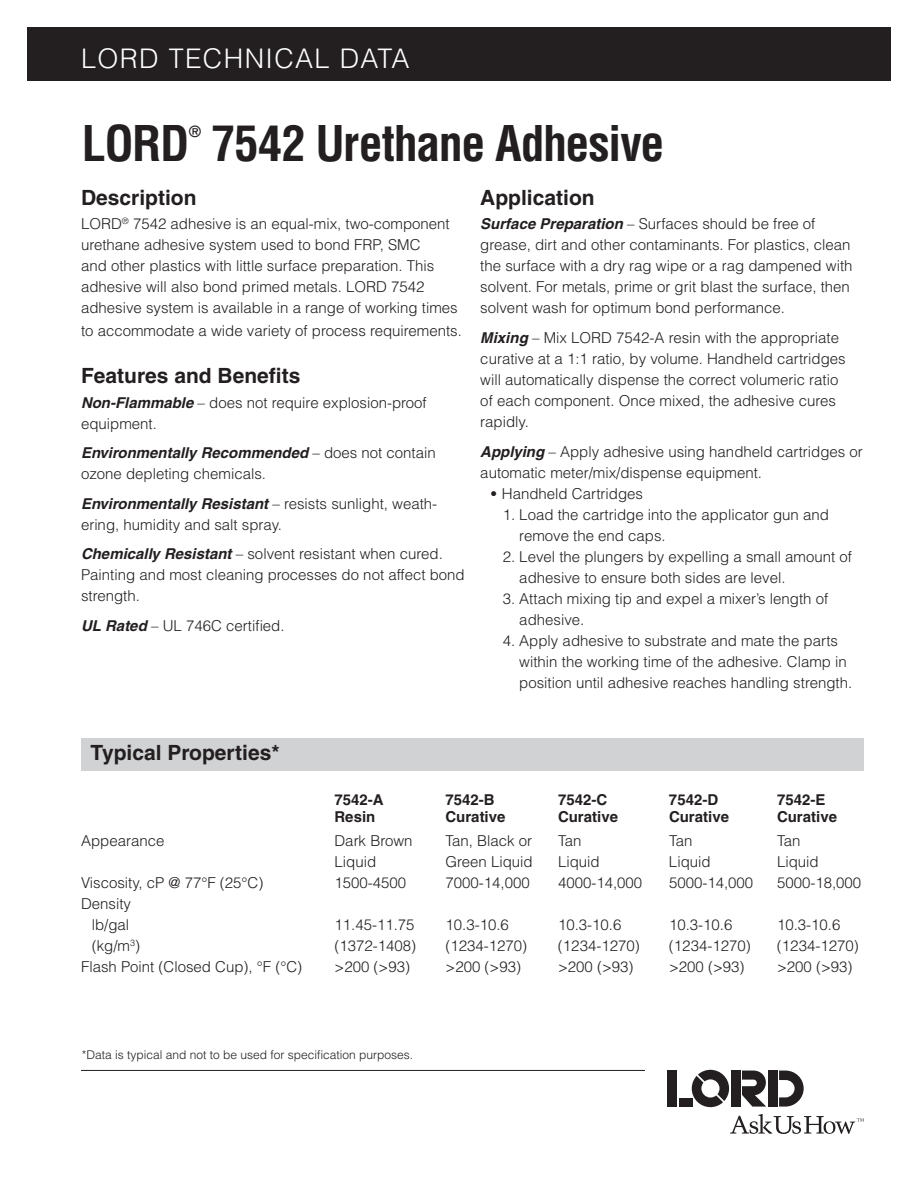
<style>
.page{position:relative;width:918px;height:1188px;background:#fff}
.page>*{position:absolute;margin:0;border:0;box-sizing:border-box;transform-origin:0 0}
.Headline{font:700 condensed 48px "Helvetica";letter-spacing:-.025em;color:#231f20}
.t1{font:300 27px "Helvetica";letter-spacing:.05em;color:#fff}
.Paragraph_Headline{font:700 21px "Helvetica";color:#231f20}
.Body_Copy{font:300 15px/21px "Helvetica";color:#231f20}
.Typical_Properties_T{font:300 15px "Helvetica";color:#231f20}
.Bullet_-_second_leve{font:300 15px/21px "Helvetica";color:#231f20}
.Typical_Properties_T-2{font:700 15px "Helvetica";color:#231f20}
.Bullets{font:300 15px "Helvetica";color:#231f20}
.Headline-2{font:700 condensed 15px "Helvetica";color:#231f20}
.Typical_Properties_T-3{font:300 12px "Helvetica";color:#231f20}
.s1{font-weight:700;font-style:italic}
.s2{font-weight:700}
</style>
<div class="page">
<hr style="left:81px;top:1070px;width:564px;height:1px;background:#231f20">
<svg style="left:692px;top:1070px;width:37px;height:37px"></svg>
<div style="left:668px;top:1071px;width:9px;height:36px;background:#231f20"></div>
<div style="left:731px;top:1071px;width:9px;height:36px;background:#231f20"></div>
<div style="left:768px;top:1071px;width:9px;height:36px;background:#231f20"></div>
<svg style="left:742px;top:1071px;width:24px;height:36px"></svg>
<div style="left:679px;top:1098px;width:13px;height:9px;background:#231f20"></div>
<svg style="left:779px;top:1071px;width:25px;height:36px"></svg>
<svg style="left:730px;top:1114px;width:134px;height:20px"></svg>
<div style="left:27px;top:27px;width:864px;height:54px;background:#231f20"></div>
<div style="left:81px;top:738px;width:783px;height:33px;background:#d1d2d4"></div>
<h2 class="t1" style="left:82px;top:41px;width:330px">LORD TECHNICAL DATA</h2>
<p class="Headline" style="left:82px;top:115px;width:109px">LORD</p>
<p class="Headline-2" style="left:189px;top:122px;width:14px">®</p>
<p class="Headline" style="left:212px;top:115px;width:454px">7542 Urethane Adhesive</p>
<p class="Paragraph_Headline" style="left:480px;top:185px;width:116px">Application</p>
<p class="Body_Copy" style="left:480px;top:213px;width:374px"><span class="s1">Surface Preparation</span> – Surfaces should be free of grease, dirt and other contaminants. For plastics, clean the surface with a dry rag wipe or a rag dampened with solvent. For metals, prime or grit blast the surface, then solvent wash for optimum bond performance.</p>
<p class="Body_Copy" style="left:480px;top:327px;width:367px"><span class="s1">Mixing</span> – Mix LORD 7542-A resin with the appropriate curative at a 1:1 ratio, by volume. Handheld cartridges will automatically dispense the correct volumeric ratio of each component. Once mixed, the adhesive cures rapidly.</p>
<p class="Body_Copy" style="left:480px;top:440px;width:384px"><span class="s1">Applying</span> – Apply adhesive using handheld cartridges or automatic meter/mix/dispense equipment.</p>
<p class="Bullets" style="left:491px;top:484px;width:153px"><span class="s2">•</span> Handheld Cartridges</p>
<p class="Bullet_-_second_leve" style="left:519px;top:503px;width:311px;text-indent:-16px">1. Load the cartridge into the applicator gun and remove the end caps.</p>
<p class="Bullet_-_second_leve" style="left:519px;top:545px;width:334px;text-indent:-16px">2. Level the plungers by expelling a small amount of adhesive to ensure both sides are level.</p>
<p class="Bullet_-_second_leve" style="left:519px;top:587px;width:310px;text-indent:-16px">3. Attach mixing tip and expel a mixer’s length of adhesive.</p>
<p class="Bullet_-_second_leve" style="left:519px;top:629px;width:334px;text-indent:-16px">4. Apply adhesive to substrate and mate the parts within the working time of the adhesive. Clamp in position until adhesive reaches handling strength.</p>
<p class="Paragraph_Headline" style="left:81px;top:185px;width:117px">Description</p>
<p class="Body_Copy" style="left:81px;top:213px;width:378px">LORD<sup>®</sup> 7542 adhesive is an equal-mix, two-component urethane adhesive system used to bond FRP, SMC<br>and other plastics with little surface preparation. This adhesive will also bond primed metals. LORD 7542 adhesive system is available in a range of working times</p>
<p class="Body_Copy" style="left:81px;top:320px;width:382px">to accommodate a wide variety of process requirements.</p>
<p class="Paragraph_Headline" style="left:81px;top:363px;width:221px">Features and Benefits</p>
<p class="Body_Copy" style="left:81px;top:391px;width:347px"><span class="s1">Non-Flammable</span> – does not require explosion-proof equipment.</p>
<p class="Body_Copy" style="left:81px;top:442px;width:356px"><span class="s1">Environmentally Recommended</span> – does not contain ozone depleting chemicals.</p>
<p class="Body_Copy" style="left:81px;top:493px;width:358px"><span class="s1">Environmentally Resistant</span> – resists sunlight, weath&shy;ering, humidity and salt spray.</p>
<p class="Body_Copy" style="left:81px;top:543px;width:385px"><span class="s1">Chemically Resistant</span> – solvent resistant when cured.<br>Painting and most cleaning processes do not affect bond strength.</p>
<p class="Body_Copy" style="left:81px;top:615px;width:205px"><span class="s1">UL Rated</span> – UL 746C certified.</p>
<p class="Paragraph_Headline" style="left:91px;top:740px;width:190px">Typical Properties*</p>
<p class="Typical_Properties_T-2" style="left:334px;top:791px;width:51px">7542-A</p>
<p class="Typical_Properties_T-2" style="left:446px;top:791px;width:51px">7542-B</p>
<p class="Typical_Properties_T-2" style="left:558px;top:791px;width:51px">7542-C</p>
<p class="Typical_Properties_T-2" style="left:669px;top:791px;width:51px">7542-D</p>
<p class="Typical_Properties_T-2" style="left:777px;top:791px;width:50px">7542-E</p>
<p class="Typical_Properties_T-2" style="left:334px;top:807px;width:42px">Resin</p>
<p class="Typical_Properties_T-2" style="left:446px;top:807px;width:62px">Curative</p>
<p class="Typical_Properties_T-2" style="left:558px;top:807px;width:62px">Curative</p>
<p class="Typical_Properties_T-2" style="left:669px;top:807px;width:62px">Curative</p>
<p class="Typical_Properties_T-2" style="left:777px;top:807px;width:62px">Curative</p>
<p class="Typical_Properties_T" style="left:81px;top:831px;width:85px">Appearance</p>
<p class="Typical_Properties_T" style="left:334px;top:831px;width:80px">Dark Brown</p>
<p class="Typical_Properties_T" style="left:446px;top:831px;width:88px">Tan, Black or</p>
<p class="Typical_Properties_T" style="left:558px;top:831px;width:25px">Tan</p>
<p class="Typical_Properties_T" style="left:669px;top:831px;width:25px">Tan</p>
<p class="Typical_Properties_T" style="left:777px;top:831px;width:25px">Tan</p>
<p class="Typical_Properties_T" style="left:334px;top:852px;width:43px">Liquid</p>
<p class="Typical_Properties_T" style="left:446px;top:852px;width:89px">Green Liquid</p>
<p class="Typical_Properties_T" style="left:558px;top:852px;width:43px">Liquid</p>
<p class="Typical_Properties_T" style="left:669px;top:852px;width:43px">Liquid</p>
<p class="Typical_Properties_T" style="left:777px;top:852px;width:43px">Liquid</p>
<p class="Typical_Properties_T" style="left:81px;top:873px;width:184px">Viscosity, cP @ 77°F (25°C)</p>
<p class="Typical_Properties_T" style="left:334px;top:873px;width:73px">1500-4500</p>
<p class="Typical_Properties_T" style="left:446px;top:873px;width:86px">7000-14,000</p>
<p class="Typical_Properties_T" style="left:558px;top:873px;width:86px">4000-14,000</p>
<p class="Typical_Properties_T" style="left:669px;top:873px;width:86px">5000-14,000</p>
<p class="Typical_Properties_T" style="left:777px;top:873px;width:86px">5000-18,000</p>
<p class="Typical_Properties_T" style="left:81px;top:894px;width:52px">Density</p>
<p class="Typical_Properties_T" style="left:92px;top:915px;width:39px">lb/gal</p>
<p class="Typical_Properties_T" style="left:334px;top:915px;width:82px">11.45-11.75</p>
<p class="Typical_Properties_T" style="left:446px;top:915px;width:65px">10.3-10.6</p>
<p class="Typical_Properties_T" style="left:558px;top:915px;width:65px">10.3-10.6</p>
<p class="Typical_Properties_T" style="left:669px;top:915px;width:65px">10.3-10.6</p>
<p class="Typical_Properties_T" style="left:777px;top:915px;width:65px">10.3-10.6</p>
<p class="Typical_Properties_T" style="left:92px;top:936px;width:50px">(kg/m<sup>3</sup>)</p>
<p class="Typical_Properties_T" style="left:334px;top:936px;width:83px">(1372-1408)</p>
<p class="Typical_Properties_T" style="left:445px;top:936px;width:83px">(1234-1270)</p>
<p class="Typical_Properties_T" style="left:558px;top:936px;width:83px">(1234-1270)</p>
<p class="Typical_Properties_T" style="left:669px;top:936px;width:83px">(1234-1270)</p>
<p class="Typical_Properties_T" style="left:777px;top:936px;width:83px">(1234-1270)</p>
<p class="Typical_Properties_T" style="left:81px;top:957px;width:223px">Flash Point (Closed Cup), °F (°C)</p>
<p class="Typical_Properties_T" style="left:334px;top:957px;width:77px">&gt;200 (&gt;93)</p>
<p class="Typical_Properties_T" style="left:446px;top:957px;width:77px">&gt;200 (&gt;93)</p>
<p class="Typical_Properties_T" style="left:558px;top:957px;width:77px">&gt;200 (&gt;93)</p>
<p class="Typical_Properties_T" style="left:669px;top:957px;width:77px">&gt;200 (&gt;93)</p>
<p class="Typical_Properties_T" style="left:777px;top:957px;width:77px">&gt;200 (&gt;93)</p>
<p class="Typical_Properties_T-3" style="left:82px;top:1047px;width:333px">*Data is typical and not to be used for specification purposes.</p>
</div>
